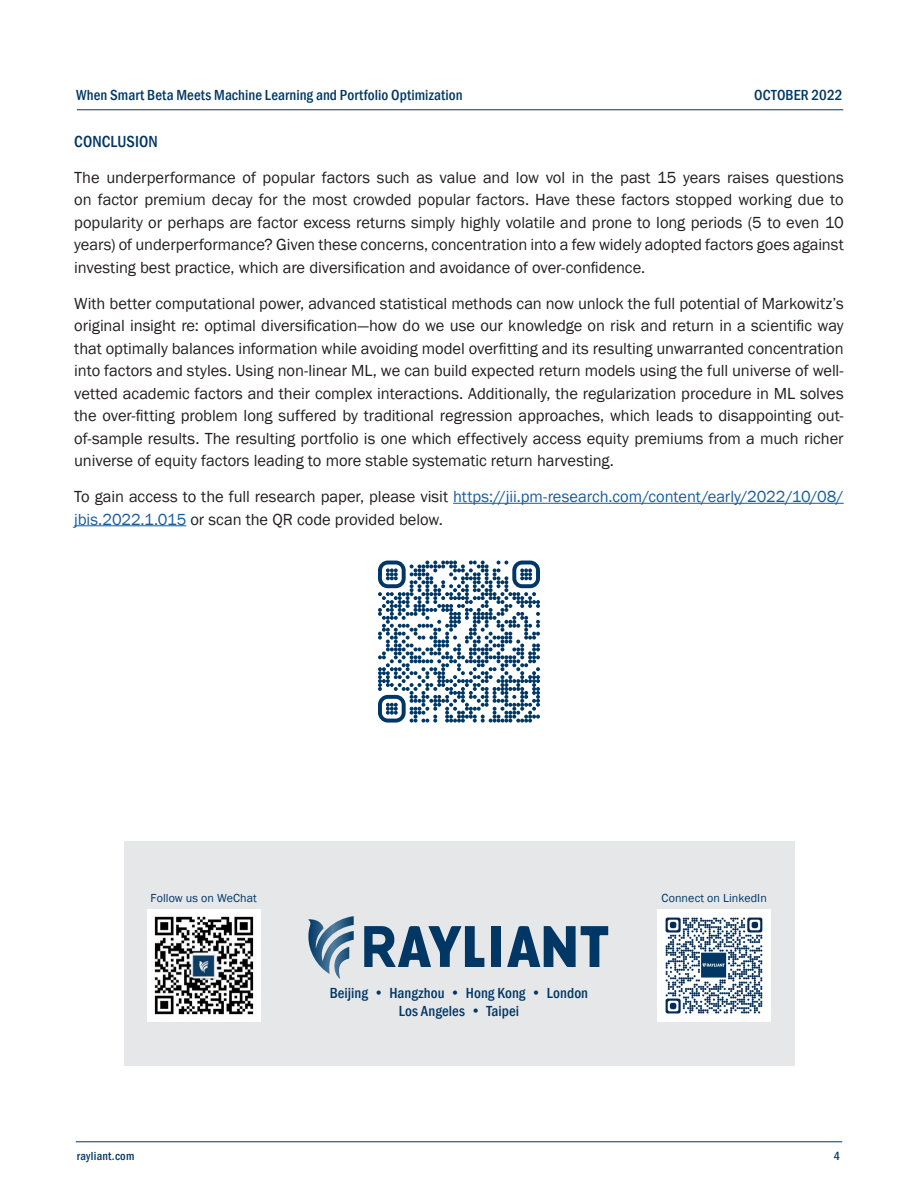
<style>
.page{position:relative;width:918px;height:1188px;background:#fff}
.page>*{position:absolute;margin:0;border:0;box-sizing:border-box;transform-origin:0 0}
.t1{font:16.5px/22.5px "Franklin Gothic";letter-spacing:-.005em;color:#231f20;text-align:justify}
.t2{font:500 condensed 16.5px "Franklin Gothic";letter-spacing:.005em;color:#003764}
.t3{font:500 condensed 15px "Franklin Gothic";letter-spacing:.005em;color:#003764}
.t4{font:12px "Franklin Gothic";letter-spacing:.01em;color:#003764}
.t5{font:500 condensed 12px "Franklin Gothic";letter-spacing:.025em;color:#003764}
.s1{color:#175d9e}
</style>
<div class="page">
<hr style="left:76px;top:1142px;width:766px;height:1px;background:#003764">
<hr style="left:77px;top:110px;width:766px;height:1px;background:#003764">
<hr style="left:453px;top:503px;width:391px;height:1px;background:#175d9e">
<hr style="left:74px;top:525px;width:112px;height:1px;background:#175d9e">
<svg style="left:378px;top:561px;width:162px;height:162px"></svg>
<div style="left:124px;top:841px;width:670px;height:225px;background:#e6e7e9"></div>
<svg style="left:507px;top:926px;width:101px;height:41px"></svg>
<div style="left:491px;top:926px;width:10px;height:41px;background:#003764"></div>
<svg style="left:364px;top:926px;width:120px;height:41px"></svg>
<svg style="left:308px;top:916px;width:46px;height:63px"></svg>
<img style="left:148px;top:909px;width:112px;height:113px">
<img style="left:658px;top:909px;width:112px;height:113px">
<p class="t3" style="left:76px;top:85px;width:388px">When Smart Beta Meets Machine Learning and Portfolio Optimization</p>
<p class="t3" style="left:754px;top:85px;width:90px">OCTOBER 2022</p>
<p class="t2" style="left:74px;top:130px;width:85px">CONCLUSION</p>
<p class="t1" style="left:74px;top:166px;width:771px">The underperformance of popular factors such as value and low vol in the past 15 years raises questions on factor premium decay for the most crowded popular factors. Have these factors stopped working due to popularity or perhaps are factor excess returns simply highly volatile and prone to long periods (5 to even 10 years) of underperformance? Given these concerns, concentration into a few widely adopted factors goes against investing best practice, which are diversification and avoidance of over-confidence.</p>
<p class="t1" style="left:74px;top:292px;width:771px">With better computational power, advanced statistical methods can now unlock the full potential of Markowitz’s original insight re: optimal diversification—how do we use our knowledge on risk and return in a scientific way that optimally balances information while avoiding model overfitting and its resulting unwarranted concentration into factors and styles. Using non-linear ML, we can build expected return models using the full universe of well&shy;vetted academic factors and their complex interactions. Additionally, the regularization procedure in ML solves the over-fitting problem long suffered by traditional regression approaches, which leads to disappointing out&shy;of-sample results. The resulting portfolio is one which effectively access equity premiums from a much richer universe of equity factors leading to more stable systematic return harvesting.</p>
<p class="t1" style="left:74px;top:486px;width:771px">To gain access to the full research paper, please visit <span class="s1">https://jii.pm-research.com/content/early/2022/10/08/ jbis.2022.1.015</span> or scan the QR code provided below.</p>
<p class="t4" style="left:151px;top:890px;width:108px">Follow us on WeChat</p>
<p class="t4" style="left:662px;top:890px;width:107px">Connect on LinkedIn</p>
<p class="t3" style="left:330px;top:983px;width:260px">Beijing • Hangzhou • Hong Kong • London</p>
<p class="t3" style="left:399px;top:1001px;width:122px">Los Angeles • Taipei</p>
<p class="t5" style="left:77px;top:1148px;width:59px">rayliant.com</p>
<p class="t5" style="left:834px;top:1148px;width:8px">4</p>
</div>
